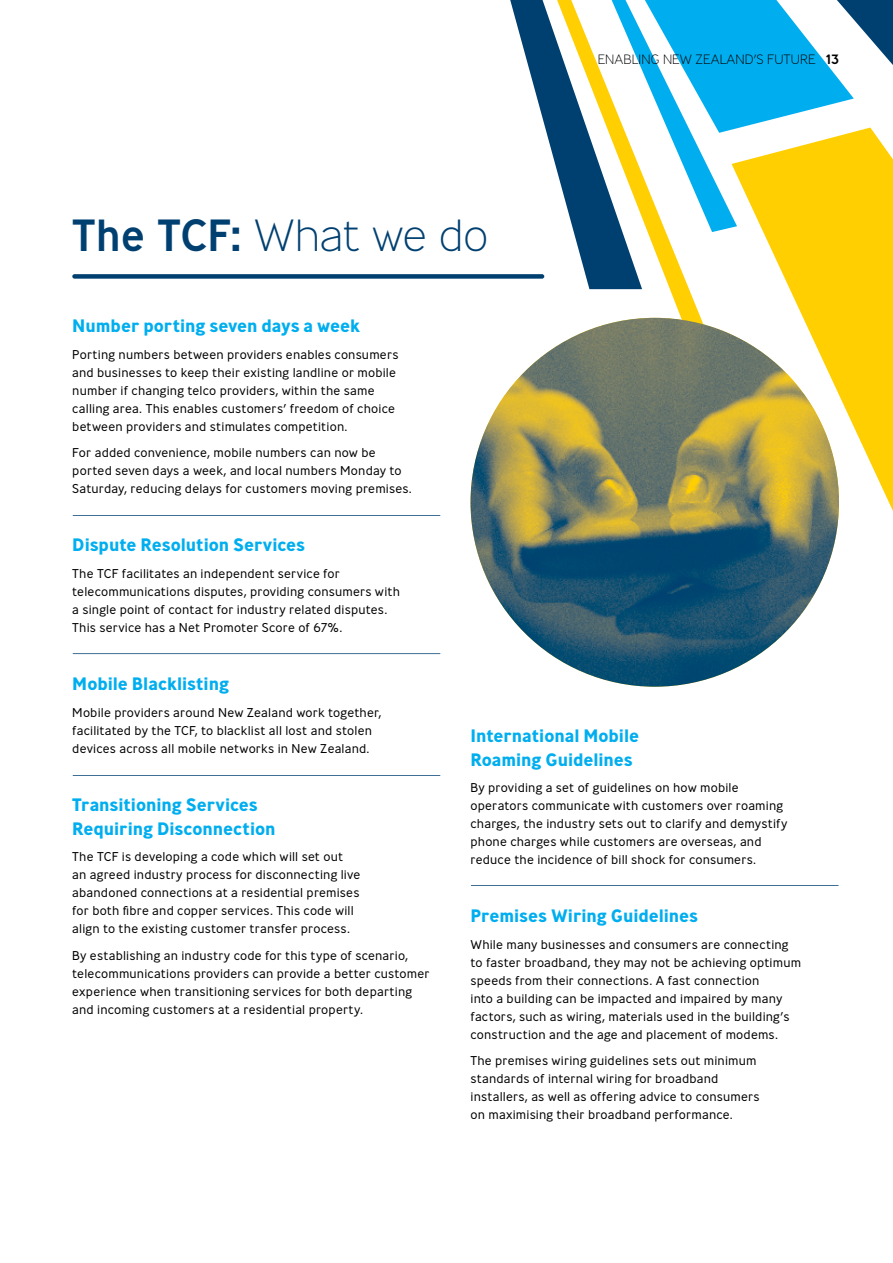
<style>
.page{position:relative;width:893px;height:1263px;background:#fff}
.page>*{position:absolute;margin:0;border:0;box-sizing:border-box;transform-origin:0 0}
.t1{font:200 45px "Ministry";letter-spacing:-.015em;color:#004071}
.t2{font:700 18px/24px "Ministry";letter-spacing:-.005em;color:#00aeef}
.t3{font:200 13.5px "Ministry";color:#000}
.t4{font:300 12.75px/18px "Ministry";letter-spacing:.01em;color:#000}
.s1{font-weight:500}
</style>
<div class="page">
<hr style="left:73px;top:515px;width:367px;height:1px;background:#004071">
<hr style="left:73px;top:653px;width:367px;height:1px;background:#004071">
<hr style="left:471px;top:885px;width:368px;height:1px;background:#004071">
<hr style="left:73px;top:775px;width:367px;height:1px;background:#004071">
<div style="left:72px;top:274px;width:472px;height:5px;background:#004071;border-radius:2px"></div>
<svg style="left:536px;top:289px;width:196px;height:72px"></svg>
<svg style="left:732px;top:289px;width:161px;height:222px;fill:#ffcf01"></svg>
<svg style="left:488px;top:0;width:405px;height:289px"></svg>
<img style="left:470px;top:318px;width:369px;height:369px;border-radius:184px">
<h1 class="t1" style="left:72px;top:208px;width:418px"><span class="s1">The TCF:</span> What we do</h1>
<h2 class="t2" style="left:72px;top:314px;width:289px">Number porting seven days a week</h2>
<p class="t4" style="left:72px;top:345px;width:328px">Porting numbers between providers enables consumers and businesses to keep their existing landline or mobile number if changing telco providers, within the same calling area. This enables customers’ freedom of choice between providers and stimulates competition.</p>
<p class="t4" style="left:72px;top:444px;width:341px">For added convenience, mobile numbers can now be ported seven days a week, and local numbers Monday to<br>Saturday, reducing delays for customers moving premises.</p>
<h2 class="t2" style="left:72px;top:533px;width:235px">Dispute Resolution Services</h2>
<p class="t4" style="left:72px;top:564px;width:329px">The TCF facilitates an independent service for telecommunications disputes, providing consumers with a single point of contact for industry related disputes.<br>This service has a Net Promoter Score of 67%.</p>
<p class="t3" style="left:598px;top:51px;width:243px">ENABLING NEW ZEALAND’S FUTURE <span class="s1">13</span></p>
<h2 class="t2" style="left:72px;top:671px;width:158px">Mobile Blacklisting</h2>
<p class="t4" style="left:72px;top:703px;width:311px">Mobile providers around New Zealand work together, facilitated by the TCF, to blacklist all lost and stolen devices across all mobile networks in New Zealand.</p>
<h2 class="t2" style="left:72px;top:792px;width:205px">Transitioning Services<br>Requiring Disconnection</h2>
<p class="t4" style="left:72px;top:847px;width:290px">The TCF is developing a code which will set out an agreed industry process for disconnecting live abandoned connections at a residential premises for both fibre and copper services. This code will align to the existing customer transfer process.</p>
<p class="t4" style="left:72px;top:946px;width:359px">By establishing an industry code for this type of scenario, telecommunications providers can provide a better customer experience when transitioning services for both departing and incoming customers at a residential property.</p>
<h2 class="t2" style="left:470px;top:723px;width:170px">International Mobile<br>Roaming Guidelines</h2>
<p class="t4" style="left:470px;top:778px;width:318px">By providing a set of guidelines on how mobile operators communicate with customers over roaming charges, the industry sets out to clarify and demystify phone charges while customers are overseas, and reduce the incidence of bill shock for consumers.</p>
<h2 class="t2" style="left:470px;top:903px;width:229px">Premises Wiring Guidelines</h2>
<p class="t4" style="left:470px;top:935px;width:332px">While many businesses and consumers are connecting to faster broadband, they may not be achieving optimum speeds from their connections. A fast connection<br>into a building can be impacted and impaired by many factors, such as wiring, materials used in the building’s construction and the age and placement of modems.</p>
<p class="t4" style="left:470px;top:1051px;width:291px">The premises wiring guidelines sets out minimum standards of internal wiring for broadband installers, as well as offering advice to consumers on maximising their broadband performance.</p>
</div>
